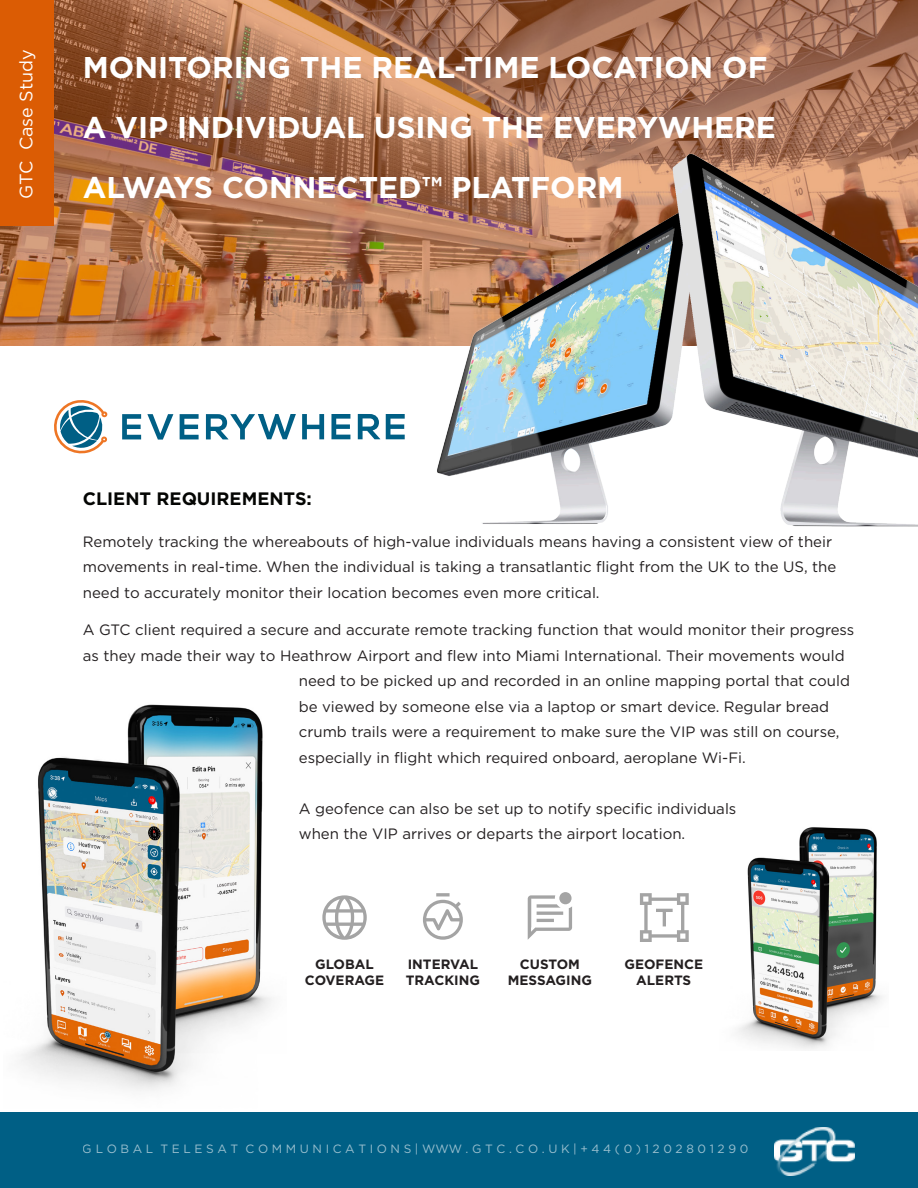
<style>
.page{position:relative;width:918px;height:1188px;background:#fff}
.page>*{position:absolute;margin:0;border:0;box-sizing:border-box;transform-origin:0 0}
.t1{font:700 30px/60px "Gotham";color:#fff}
.t2{font:700 18px "Gotham";color:#040503}
.t3{font:18px "Gotham";color:#fff}
.t4{font:15px/25.5px "Gotham";color:#231f20}
.t5{font:700 13.5px/16.2px "Gotham";color:#231f20;text-align:center}
.t6{font:12px "Gotham";color:#fff}
</style>
<div class="page">
<img style="left:21px;top:704px;width:251px;height:387px">
<div style="left:0;top:1112px;width:918px;height:76px;background:#005f85"></div>
<img style="left:737px;top:827px;width:145px;height:222px">
<svg style="left:0;top:0;width:918px;height:346px;background:#ab7251"></svg>
<div style="left:1px;top:0;width:53px;height:226px;background:#db5c04"></div>
<img style="left:436px;top:146px;width:482px;height:381px">
<svg style="left:122px;top:414px;width:19px;height:25px"></svg>
<svg style="left:147px;top:414px;width:26px;height:26px"></svg>
<svg style="left:180px;top:414px;width:19px;height:25px"></svg>
<svg style="left:206px;top:414px;width:90px;height:25px"></svg>
<svg style="left:302px;top:414px;width:22px;height:25px"></svg>
<svg style="left:331px;top:414px;width:19px;height:25px"></svg>
<svg style="left:358px;top:414px;width:22px;height:25px"></svg>
<svg style="left:386px;top:414px;width:19px;height:25px"></svg>
<svg style="left:54px;top:400px;width:53px;height:53px"></svg>
<svg style="left:423px;top:893px;width:40px;height:47px"></svg>
<svg style="left:322px;top:895px;width:45px;height:45px"></svg>
<svg style="left:528px;top:892px;width:44px;height:48px"></svg>
<svg style="left:640px;top:893px;width:49px;height:49px"></svg>
<img style="left:775px;top:1128px;width:79px;height:48px">
<p class="t3" style="left:15px;top:199px;width:151px;rotate:-90deg">GTC Case Study</p>
<p class="t1" style="left:83px;top:37px;width:695px">MONITORING THE REAL-TIME LOCATION OF<br>A VIP INDIVIDUAL USING THE EVERYWHERE</p>
<p class="t1" style="left:83px;top:157px;width:542px">ALWAYS CONNECTED™ PLATFORM</p>
<p class="t2" style="left:83px;top:487px;width:231px">CLIENT REQUIREMENTS:</p>
<p class="t4" style="left:83px;top:528px;width:755px">Remotely tracking the whereabouts of high-value individuals means having a consistent view of their movements in real-time. When the individual is taking a transatlantic flight from the UK to the US, the need to accurately monitor their location becomes even more critical.</p>
<p class="t4" style="left:83px;top:617px;width:773px">A GTC client required a secure and accurate remote tracking function that would monitor their progress</p>
<p class="t4" style="left:83px;top:642px;width:763px">as they made their way to Heathrow Airport and flew into Miami International. Their movements would</p>
<p class="t4" style="left:299px;top:668px;width:553px">need to be picked up and recorded in an online mapping portal that could</p>
<p class="t4" style="left:299px;top:693px;width:532px">be viewed by someone else via a laptop or smart device. Regular bread</p>
<p class="t4" style="left:299px;top:719px;width:542px">crumb trails were a requirement to make sure the VIP was still on course,</p>
<p class="t4" style="left:299px;top:744px;width:449px">especially in flight which required onboard, aeroplane Wi-Fi.</p>
<p class="t4" style="left:299px;top:795px;width:439px">A geofence can also be set up to notify specific individuals when the VIP arrives or departs the airport location.</p>
<p class="t5" style="left:305px;top:956px;width:81px">GLOBAL<br>COVERAGE</p>
<p class="t5" style="left:406px;top:956px;width:76px;text-align:left">INTERVAL<br>TRACKING</p>
<p class="t5" style="left:508px;top:956px;width:86px">CUSTOM<br>MESSAGING</p>
<p class="t5" style="left:624px;top:956px;width:80px">GEOFENCE</p>
<p class="t5" style="left:636px;top:972px;width:57px">ALERTS</p>
<p class="t6" style="left:83px;top:1141px;width:667px">G L O B A L T E L E S A T C O M M U N I C A T I O N S | WWW . G T C . C O . U K | + 4 4 ( 0 ) 1 2 0 2 8 0 1 2 9 0</p>
</div>
